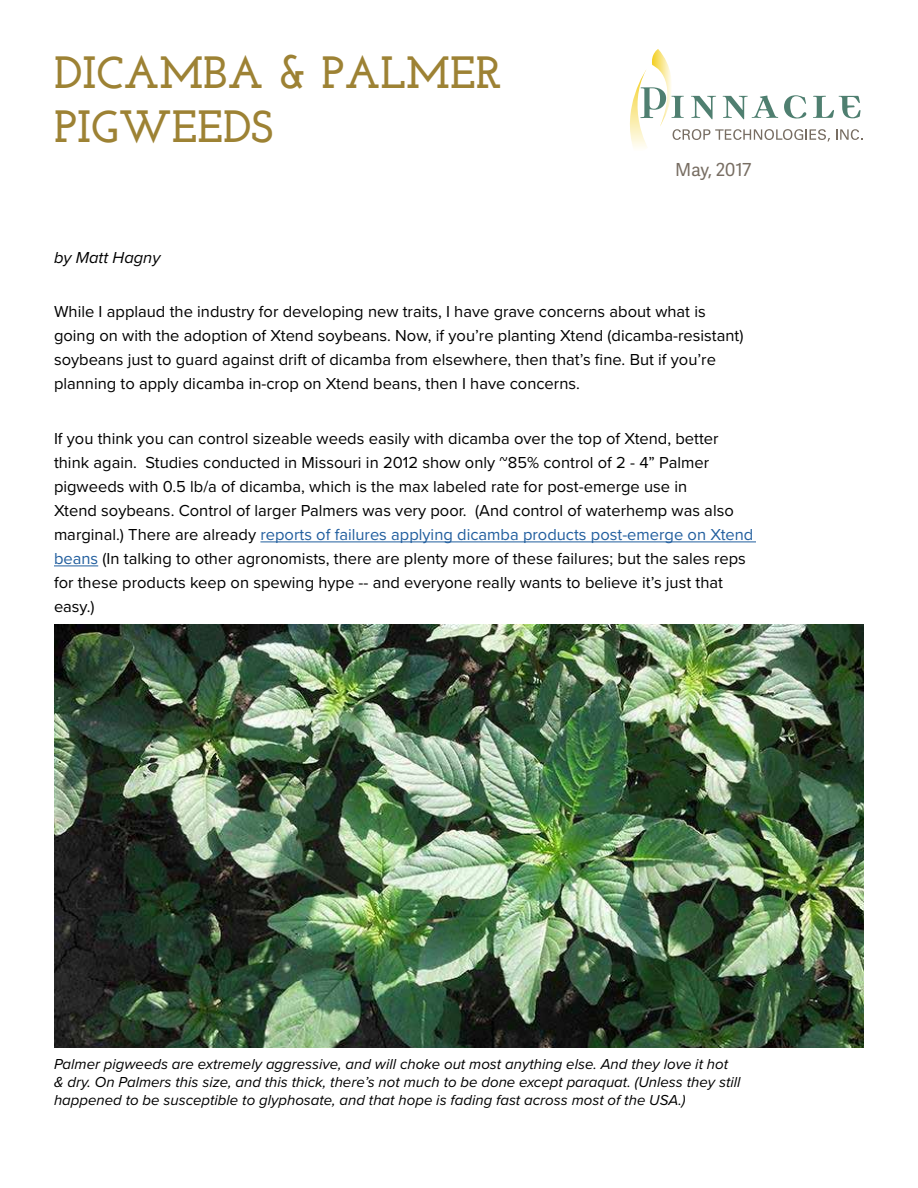
<style>
.page{position:relative;width:918px;height:1188px;background:#fff}
.page>*{position:absolute;margin:0;border:0;box-sizing:border-box;transform-origin:0 0}
.t1{font:700 45px/54px "Josefin Slab";color:#9d8234}
.t2{font:18px "Adelle Sans";color:#786e63}
.t3{font:16.5px/24px "Proxima Nova";color:#000}
.t4{font:italic 16.5px "Proxima Nova";color:#000}
.t5{font:italic 15px/18px "Proxima Nova";color:#000}
.s1{color:#215e9e}
</style>
<div class="page">
<hr style="left:260px;top:542px;width:496px;height:1px;background:#215e9e">
<hr style="left:54px;top:566px;width:44px;height:1px;background:#215e9e">
<svg style="left:630px;top:49px;width:232px;height:99px"></svg>
<img style="left:54px;top:624px;width:810px;height:424px">
<h1 class="t1" style="left:54px;top:45px;width:449px">DICAMBA &amp; PALMER<br>PIGWEEDS</h1>
<p class="t4" style="left:54px;top:247px;width:108px">by Matt Hagny</p>
<p class="t2" style="left:675px;top:156px;width:78px">May, 2017</p>
<p class="t3" style="left:54px;top:300px;width:691px">While I applaud the industry for developing new traits, I have grave concerns about what is going on with the adoption of Xtend soybeans. Now, if you’re planting Xtend (dicamba-resistant) soybeans just to guard against drift of dicamba from elsewhere, then that’s fine. But if you’re planning to apply dicamba in-crop on Xtend beans, then I have concerns.</p>
<p class="t3" style="left:54px;top:427px;width:701px">If you think you can control sizeable weeds easily with dicamba over the top of Xtend, better think again. Studies conducted in Missouri in 2012 show only ~85% control of 2 - 4” Palmer pigweeds with 0.5 lb/a of dicamba, which is the max labeled rate for post-emerge use in<br>Xtend soybeans. Control of larger Palmers was very poor. (And control of waterhemp was also marginal.) There are already <span class="s1">reports of failures applying dicamba products post-emerge on Xtend beans</span> (In talking to other agronomists, there are plenty more of these failures; but the sales reps for these products keep on spewing hype -- and everyone really wants to believe it’s just that easy.)</p>
<p class="t5" style="left:54px;top:1055px;width:688px">Palmer pigweeds are extremely aggressive, and will choke out most anything else. And they love it hot &amp; dry. On Palmers this size, and this thick, there’s not much to be done except paraquat. (Unless they still happened to be susceptible to glyphosate, and that hope is fading fast across most of the USA.)</p>
</div>
